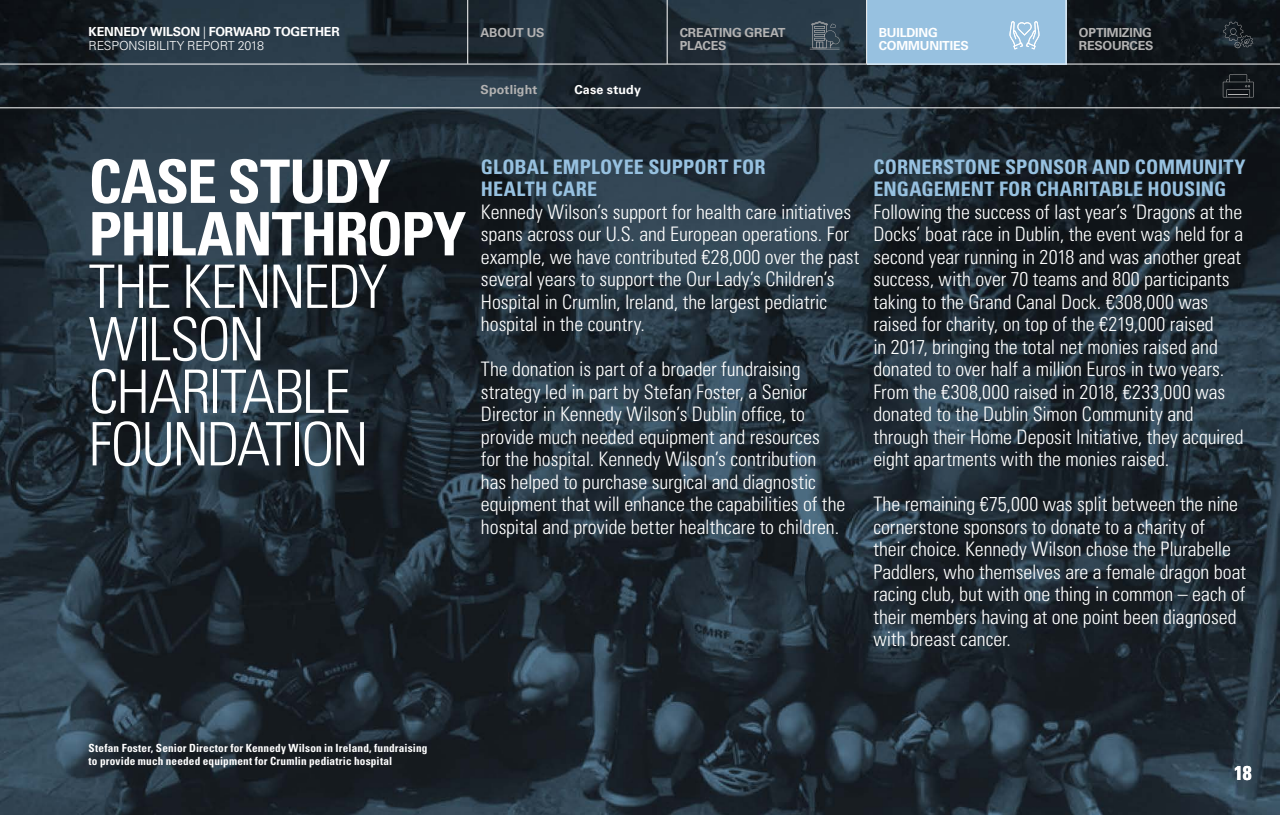
<style>
.page{position:relative;width:1280px;height:815px;background:#fff}
.page>*{position:absolute;margin:0;border:0;box-sizing:border-box;transform-origin:0 0}
.t1{font:300 condensed 60px/52.5px "Univers LT Std";letter-spacing:-.04em;color:#fff}
.t2{font:700 condensed 60px/52.5px "Univers LT Std";letter-spacing:-.025em;color:#fff}
.t3{font:300 condensed 20px/22.5px "Univers LT Std";letter-spacing:-.005em;color:#fff}
.t4{font:700 condensed 20px/22.5px "Univers LT Std";letter-spacing:.005em;color:#97c1e0}
.t5{font:700 condensed 20px "Univers LT Std";color:#fff}
.t6{font:700 12.5px/13.8px "Univers LT Std";letter-spacing:-.015em;color:#fff}
.t7{font:700 12.5px/13.8px "Univers LT Std";letter-spacing:-.015em;color:#b3b2b2}
.t8{font:700 12.5px "Univers LT Std";letter-spacing:.01em;color:#b3b2b2}
.t9{font:700 12.5px "Univers LT Std";letter-spacing:.015em;color:#fff}
.t10{font:700 condensed 11.25px/13.8px "Univers LT Std";letter-spacing:.015em;color:#fff}
.s1{font-weight:300}
</style>
<div class="page">
<img style="left:0;top:0;width:1280px;height:815px">
<svg style="left:1223px;top:74px;width:31px;height:23px"></svg>
<div style="left:867px;top:0;width:199px;height:64px;background:#97c1e0"></div>
<hr style="left:0;top:108px;width:1280px;height:1px;background:#fff">
<hr style="left:667px;top:0;width:1px;height:64px;background:#fff">
<hr style="left:467px;top:0;width:1px;height:64px;background:#fff">
<hr style="left:866px;top:0;width:1px;height:64px;background:#fff">
<hr style="left:1066px;top:0;width:1px;height:64px;background:#fff">
<hr style="left:0;top:64px;width:1280px;height:1px;background:#fff">
<svg style="left:1010px;top:21px;width:29px;height:28px"></svg>
<svg style="left:1223px;top:22px;width:30px;height:26px"></svg>
<svg style="left:810px;top:21px;width:30px;height:29px"></svg>
<p class="t6" style="left:89px;top:25px;width:253px">KENNEDY WILSON <span class="s1">|</span> FORWARD TOGETHER<br><span class="s1">RESPONSIBILITY REPORT 2018</span></p>
<p class="t7" style="left:481px;top:25px;width:66px">ABOUT US</p>
<p class="t6" style="left:879px;top:25px;width:92px">BUILDING<br>COMMUNITIES</p>
<p class="t7" style="left:680px;top:25px;width:107px">CREATING GREAT<br>PLACES</p>
<p class="t8" style="left:481px;top:83px;width:58px">Spotlight</p>
<p class="t9" style="left:574px;top:83px;width:68px">Case study</p>
<p class="t7" style="left:1079px;top:25px;width:76px">OPTIMIZING<br>RESOURCES</p>
<h1 class="t2" style="left:89px;top:155px;width:379px">CASE STUDY<br>PHILANTHROPY</h1>
<h1 class="t1" style="left:89px;top:261px;width:301px">THE KENNEDY<br>WILSON<br>CHARITABLE<br>FOUNDATION</h1>
<p class="t4" style="left:481px;top:155px;width:286px">GLOBAL EMPLOYEE SUPPORT FOR<br>HEALTH CARE</p>
<p class="t3" style="left:481px;top:201px;width:380px">Kennedy Wilson’s support for health care initiatives spans across our U.S. and European operations. For example, we have contributed €28,000 over the past several years to support the Our Lady’s Children’s Hospital in Crumlin, Ireland, the largest pediatric hospital in the country.</p>
<p class="t3" style="left:481px;top:358px;width:366px">The donation is part of a broader fundraising strategy led in part by Stefan Foster, a Senior Director in Kennedy Wilson’s Dublin office, to provide much needed equipment and resources<br>for the hospital. Kennedy Wilson’s contribution has helped to purchase surgical and diagnostic equipment that will enhance the capabilities of the hospital and provide better healthcare to children.</p>
<p class="t4" style="left:873px;top:155px;width:374px">CORNERSTONE SPONSOR AND COMMUNITY<br>ENGAGEMENT FOR CHARITABLE HOUSING</p>
<p class="t3" style="left:873px;top:201px;width:372px">Following the success of last year’s ‘Dragons at the Docks’ boat race in Dublin, the event was held for a second year running in 2018 and was another great success, with over 70 teams and 800 participants taking to the Grand Canal Dock. €308,000 was raised for charity, on top of the €219,000 raised<br>in 2017, bringing the total net monies raised and donated to over half a million Euros in two years.<br>From the €308,000 raised in 2018, €233,000 was donated to the Dublin Simon Community and through their Home Deposit Initiative, they acquired eight apartments with the monies raised.</p>
<p class="t3" style="left:873px;top:493px;width:374px">The remaining €75,000 was split between the nine cornerstone sponsors to donate to a charity of<br>their choice. Kennedy Wilson chose the Plurabelle Paddlers, who themselves are a female dragon boat racing club, but with one thing in common – each of their members having at one point been diagnosed with breast cancer.</p>
<p class="t10" style="left:89px;top:741px;width:340px">Stefan Foster, Senior Director for Kennedy Wilson in Ireland, fundraising to provide much needed equipment for Crumlin pediatric hospital</p>
<p class="t5" style="left:1234px;top:760px;width:19px">18</p>
</div>
